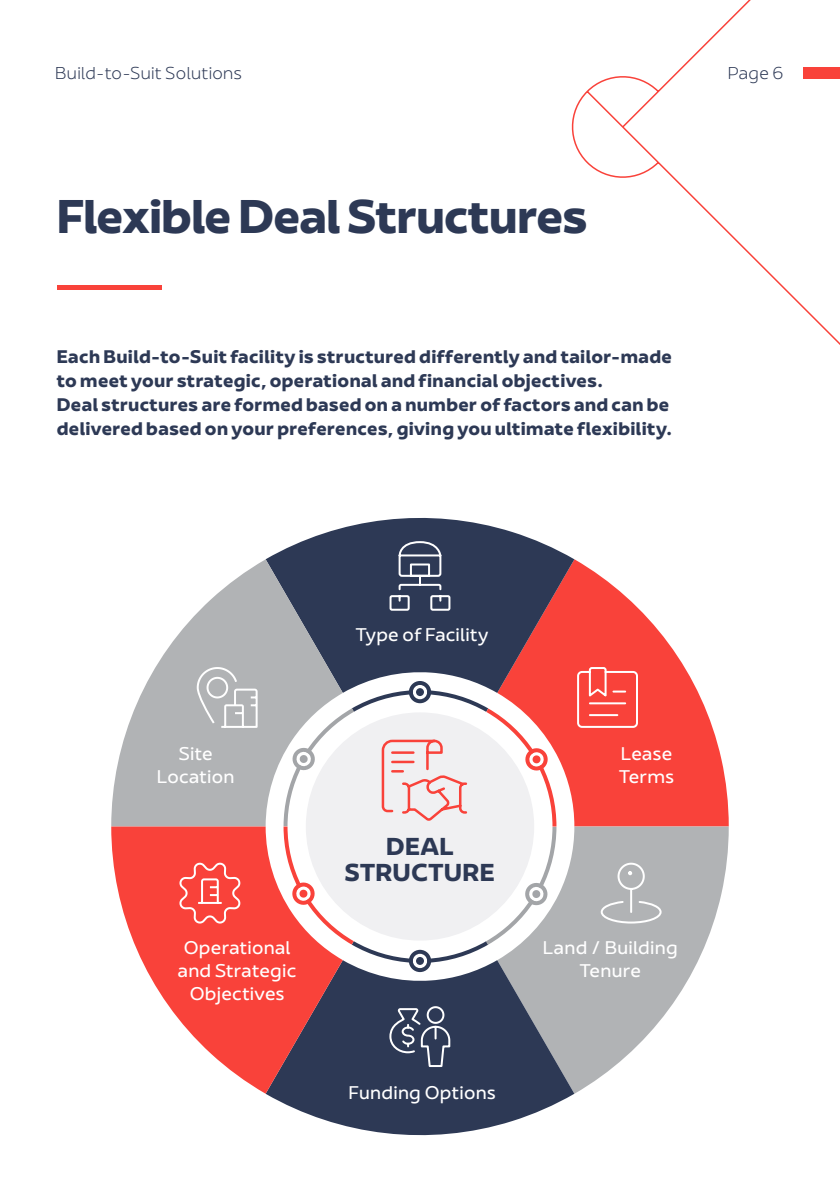
<style>
.page{position:relative;width:840px;height:1191px;background:#fff}
.page>*{position:absolute;margin:0;border:0;box-sizing:border-box;transform-origin:0 0}
.t1{font:700 44px "AD Ports Group";letter-spacing:-.02em;color:#2d3955}
.t2{font:700 22.8px/25.6px "AD Ports Group";letter-spacing:.01em;color:#2d3955;text-align:center}
.t3{font:17.2px/22.8px "AD Ports Group";letter-spacing:.015em;color:#fff;text-align:center}
.t4{font:700 17px/24px "AD Ports Group";letter-spacing:.02em;color:#2d3955}
.t5{font:300 16px "AD Ports Group";letter-spacing:.02em;color:#2d3955}
</style>
<div class="page">
<hr style="left:57px;top:285px;width:104px;height:4px;background:#f9423a">
<svg style="left:556px;top:559px;width:172px;height:267px;fill:#f9423a"></svg>
<svg style="left:266px;top:517px;width:308px;height:176px;background:#625569"></svg>
<svg style="left:111px;top:559px;width:231px;height:267px;fill:#b1b3b5"></svg>
<svg style="left:556px;top:826px;width:172px;height:267px;fill:#b1b3b5"></svg>
<svg style="left:265px;top:960px;width:309px;height:176px;background:#586277"></svg>
<svg style="left:111px;top:826px;width:231px;height:267px;fill:#f9423a"></svg>
<svg style="left:283px;top:681px;width:273px;height:291px"></svg>
<svg style="left:388px;top:540px;width:63px;height:70px;background:#525b72"></svg>
<svg style="left:196px;top:666px;width:62px;height:63px;background:#bec0c1"></svg>
<svg style="left:575px;top:666px;width:63px;height:63px;background:#fa655e"></svg>
<svg style="left:388px;top:1005px;width:63px;height:63px;background:#4f5971"></svg>
<svg style="left:178px;top:790px;width:64px;height:166px;background:#e96661"></svg>
<svg style="left:599px;top:861px;width:63px;height:63px;background:#b9bbbd"></svg>
<svg style="left:571px;top:0;width:268px;height:344px"></svg>
<div style="left:802px;top:67px;width:37px;height:11px;background:#f9423a"></div>
<p class="t5" style="left:55px;top:61px;width:188px">Build-to-Suit Solutions</p>
<p class="t5" style="left:727px;top:61px;width:57px">Page 6</p>
<p class="t1" style="left:57px;top:180px;width:532px">Flexible Deal Structures</p>
<p class="t4" style="left:57px;top:345px;width:617px">Each Build-to-Suit facility is structured differently and tailor-made to meet your strategic, operational and financial objectives.<br>Deal structures are formed based on a number of factors and can be delivered based on your preferences, giving you ultimate flexibility.</p>
<p class="t3" style="left:356px;top:623px;width:134px">Type of Facility</p>
<p class="t3" style="left:157px;top:742px;width:79px">Site<br>Location</p>
<p class="t3" style="left:618px;top:742px;width:56px;text-align:left">Lease<br>Terms</p>
<p class="t3" style="left:178px;top:936px;width:120px">Operational and Strategic<br>Objectives</p>
<p class="t2" style="left:344px;top:834px;width:151px">DEAL<br>STRUCTURE</p>
<p class="t3" style="left:348px;top:1081px;width:149px">Funding Options</p>
<p class="t3" style="left:542px;top:936px;width:136px">Land / Building<br>Tenure</p>
</div>
